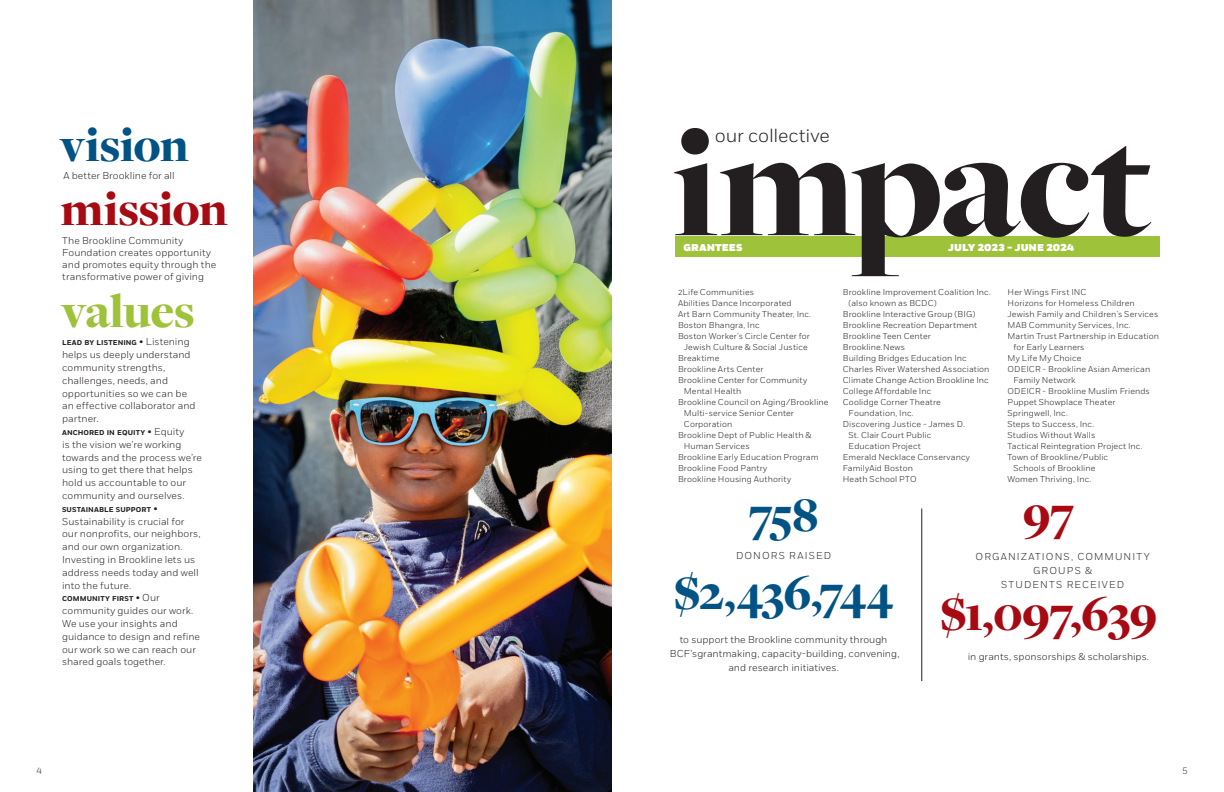
<style>
.page{position:relative;width:1224px;height:792px;background:#fff}
.page>*{position:absolute;margin:0;border:0;box-sizing:border-box;transform-origin:0 0}
.t1{font:900 162.2px "Freight Big Pro";letter-spacing:-.01em;color:#231f20}
.t2{font:900 50px "Freight Disp Pro";letter-spacing:-.02em;color:#a70a12}
.t3{font:900 50px "Freight Disp Pro";letter-spacing:-.02em;color:#005384}
.t4{font:900 50px "Freight Disp Pro";letter-spacing:-.015em;color:#9ec33a}
.t5{font:300 19px "Fort";letter-spacing:-.005em;color:#231f20}
.t6{font:300 10px/12.8px "Fort";letter-spacing:.005em;color:#231f20}
.t7{font:300 10px/14px "Fort";letter-spacing:.115em;color:#231f20;text-align:center}
.t8{font:900 10px "Fort";letter-spacing:.005em;color:#fff}
.t9{font:300 10px "Fort";letter-spacing:.11em;color:#231f20}
.t10{font:300 9px "Fort";color:#231f20}
.t11{font:300 8.5px "Fort";letter-spacing:.01em;color:#231f20}
.t12{font:700 7px "Fort";letter-spacing:.01em;color:#231f20}
.s1{font-weight:300;font-size:10px}
</style>
<div class="page">
<img style="left:253px;top:0;width:359px;height:792px">
<div style="left:675px;top:236px;width:484px;height:21px;background:#9ec33a"></div>
<hr style="left:922px;top:509px;width:1px;height:172px;background:#231f20">
<h2 class="t3" style="left:60px;top:112px;width:130px">vision</h2>
<p class="t6" style="left:63px;top:170px;width:113px">A better Brookline for all</p>
<h2 class="t2" style="left:60px;top:176px;width:169px">mission</h2>
<p class="t6" style="left:62px;top:234px;width:156px;line-height:12px">The Brookline Community<br>Foundation creates opportunity and promotes equity through the transformative power of giving</p>
<h2 class="t4" style="left:61px;top:278px;width:135px">values</h2>
<p class="t12" style="left:62px;top:339px;width:129px">LEAD BY LISTENING <span class="s1">• Listening</span></p>
<p class="t6" style="left:62px;top:348px;width:135px">helps us deeply understand community strengths, challenges, needs, and opportunities so we can be an effective collaborator and partner.</p>
<p class="t12" style="left:62px;top:428px;width:124px">ANCHORED IN EQUITY <span class="s1">• Equity</span></p>
<p class="t6" style="left:62px;top:438px;width:141px">is the vision we’re working towards and the process we’re using to get there that helps hold us accountable to our community and ourselves.</p>
<p class="t12" style="left:62px;top:505px;width:97px">SUSTAINABLE SUPPORT <span class="s1">•</span></p>
<p class="t6" style="left:62px;top:515px;width:140px">Sustainability is crucial for our nonprofits, our neighbors, and our own organization.<br>Investing in Brookline lets us address needs today and well into the future.</p>
<p class="t12" style="left:62px;top:595px;width:99px">COMMUNITY FIRST <span class="s1">• Our</span></p>
<p class="t6" style="left:62px;top:604px;width:139px">community guides our work.<br>We use your insights and guidance to design and refine our work so we can reach our shared goals together.</p>
<h1 class="t1" style="left:672px;top:77px;width:481px">impact</h1>
<h3 class="t5" style="left:715px;top:124px;width:116px">our collective</h3>
<p class="t8" style="left:684px;top:241px;width:61px">GRANTEES</p>
<p class="t8" style="left:948px;top:241px;width:128px">JULY 2023 - JUNE 2024</p>
<p class="t11" style="left:678px;top:287px;width:78px">2Life Communities</p>
<p class="t11" style="left:678px;top:298px;width:115px">Abilities Dance Incorporated</p>
<p class="t11" style="left:678px;top:309px;width:135px">Art Barn Community Theater, Inc.</p>
<p class="t11" style="left:678px;top:320px;width:83px">Boston Bhangra, Inc</p>
<p class="t11" style="left:678px;top:331px;width:133px">Boston Worker’s Circle Center for</p>
<p class="t11" style="left:684px;top:342px;width:125px">Jewish Culture &amp; Social Justice</p>
<p class="t11" style="left:678px;top:353px;width:43px">Breaktime</p>
<p class="t11" style="left:678px;top:364px;width:87px">Brookline Arts Center</p>
<p class="t11" style="left:678px;top:375px;width:131px">Brookline Center for Community</p>
<p class="t11" style="left:684px;top:386px;width:59px">Mental Health</p>
<p class="t11" style="left:678px;top:397px;width:152px">Brookline Council on Aging/Brookline</p>
<p class="t11" style="left:684px;top:408px;width:112px">Multi-service Senior Center</p>
<p class="t11" style="left:684px;top:419px;width:50px">Corporation</p>
<p class="t11" style="left:678px;top:430px;width:135px">Brookline Dept of Public Health &amp;</p>
<p class="t11" style="left:684px;top:441px;width:67px">Human Services</p>
<p class="t11" style="left:678px;top:452px;width:142px">Brookline Early Education Program</p>
<p class="t11" style="left:678px;top:463px;width:91px">Brookline Food Pantry</p>
<p class="t11" style="left:678px;top:474px;width:115px">Brookline Housing Authority</p>
<p class="t11" style="left:843px;top:287px;width:150px">Brookline Improvement Coalition Inc.</p>
<p class="t11" style="left:849px;top:298px;width:90px">(also known as BCDC)</p>
<p class="t11" style="left:843px;top:309px;width:134px">Brookline Interactive Group (BIG)</p>
<p class="t11" style="left:843px;top:320px;width:136px">Brookline Recreation Department</p>
<p class="t11" style="left:843px;top:331px;width:90px">Brookline Teen Center</p>
<p class="t11" style="left:843px;top:342px;width:64px">Brookline.News</p>
<p class="t11" style="left:843px;top:353px;width:125px">Building Bridges Education Inc</p>
<p class="t11" style="left:843px;top:364px;width:148px">Charles River Watershed Association</p>
<p class="t11" style="left:843px;top:375px;width:148px">Climate Change Action Brookline Inc</p>
<p class="t11" style="left:843px;top:386px;width:90px">College Affordable Inc</p>
<p class="t11" style="left:843px;top:397px;width:100px">Coolidge Corner Theatre</p>
<p class="t11" style="left:849px;top:408px;width:67px">Foundation, Inc.</p>
<p class="t11" style="left:843px;top:419px;width:124px">Discovering Justice - James D.</p>
<p class="t11" style="left:849px;top:430px;width:84px">St. Clair Court Public</p>
<p class="t11" style="left:849px;top:441px;width:74px">Education Project</p>
<p class="t11" style="left:843px;top:452px;width:129px">Emerald Necklace Conservancy</p>
<p class="t11" style="left:843px;top:463px;width:72px">FamilyAid Boston</p>
<p class="t11" style="left:843px;top:474px;width:75px">Heath School PTO</p>
<p class="t11" style="left:1008px;top:287px;width:80px">Her Wings First INC</p>
<p class="t11" style="left:1008px;top:298px;width:129px">Horizons for Homeless Children</p>
<p class="t11" style="left:1008px;top:309px;width:152px">Jewish Family and Children’s Services</p>
<p class="t11" style="left:1008px;top:320px;width:125px">MAB Community Services, Inc.</p>
<p class="t11" style="left:1008px;top:331px;width:153px">Martin Trust Partnership in Education</p>
<p class="t11" style="left:1013px;top:342px;width:73px">for Early Learners</p>
<p class="t11" style="left:1008px;top:353px;width:75px">My Life My Choice</p>
<p class="t11" style="left:1008px;top:364px;width:144px">ODEICR - Brookline Asian American</p>
<p class="t11" style="left:1013px;top:375px;width:64px">Family Network</p>
<p class="t11" style="left:1008px;top:386px;width:144px">ODEICR - Brookline Muslim Friends</p>
<p class="t11" style="left:1008px;top:397px;width:109px">Puppet Showplace Theater</p>
<p class="t11" style="left:1008px;top:408px;width:62px">Springwell, Inc.</p>
<p class="t11" style="left:1008px;top:419px;width:88px">Steps to Success, Inc.</p>
<p class="t11" style="left:1008px;top:430px;width:89px">Studios Without Walls</p>
<p class="t11" style="left:1008px;top:441px;width:136px">Tactical Reintegration Project Inc.</p>
<p class="t11" style="left:1008px;top:452px;width:102px">Town of Brookline/Public</p>
<p class="t11" style="left:1013px;top:463px;width:83px">Schools of Brookline</p>
<p class="t11" style="left:1008px;top:474px;width:85px">Women Thriving, Inc.</p>
<h2 class="t3" style="left:748px;top:482px;width:72px">758</h2>
<p class="t9" style="left:736px;top:549px;width:97px">DONORS RAISED</p>
<h2 class="t3" style="left:674px;top:560px;width:221px">$2,436,744</h2>
<p class="t6" style="left:670px;top:632px;width:231px;line-height:14px;text-align:center">to support the Brookline community through<br>BCF’sgrantmaking, capacity-building, convening, and research initiatives.</p>
<h2 class="t2" style="left:1023px;top:481px;width:53px">97</h2>
<p class="t7" style="left:976px;top:550px;width:176px">ORGANIZATIONS, COMMUNITY<br>GROUPS &amp;<br>STUDENTS RECEIVED</p>
<h2 class="t2" style="left:940px;top:581px;width:219px">$1,097,639</h2>
<p class="t6" style="left:968px;top:650px;width:183px">in grants, sponsorships &amp; scholarships.</p>
<p class="t10" style="left:36px;top:764px;width:7px">4</p>
<p class="t10" style="left:1182px;top:764px;width:7px">5</p>
</div>
